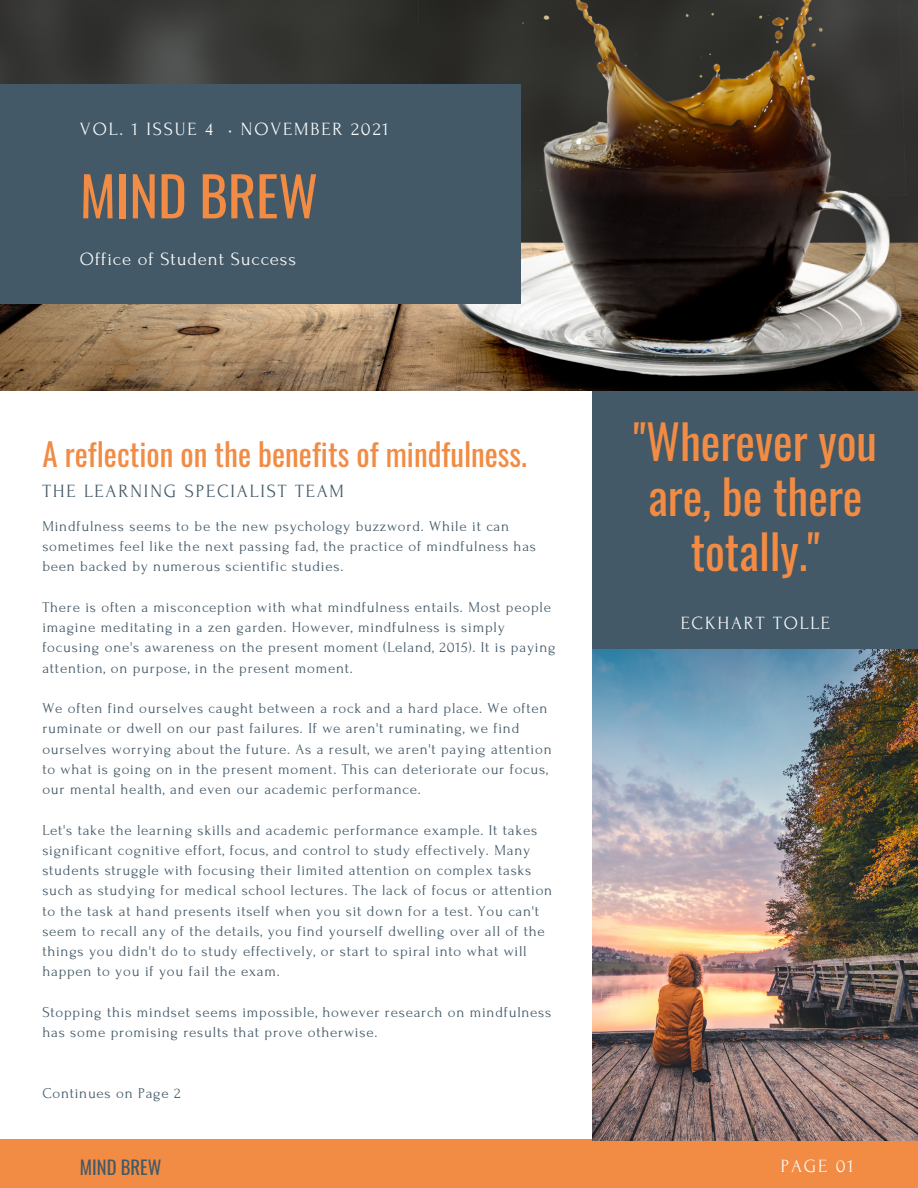
<style>
.page{position:relative;width:918px;height:1188px;background:#fff}
.page>*{position:absolute;margin:0;border:0;box-sizing:border-box;transform-origin:0 0}
.t1{font:54.45px "Oswald";color:#f28b43}
.t2{font:46.65px/55.1px "Oswald";color:#f28b43;text-align:center}
.t3{font:31.2px "Oswald";color:#f28b43}
.t4{font:18.6px "Forum";letter-spacing:.1em;color:#fafafa}
.t5{font:18.6px "Forum";letter-spacing:.1em;color:#435967}
.t6{font:18.6px "Forum";letter-spacing:.05em;color:#fafafa}
.t7{font:18.6px "Oswald";color:#435967}
.t8{font:15px/20.2px "Forum";letter-spacing:.05em;color:#435967}
</style>
<div class="page">
<div style="left:593px;top:342px;width:325px;height:846px;background:#435967"></div>
<img style="left:0;top:0;width:918px;height:391px">
<div style="left:0;top:84px;width:521px;height:219px;background:#435967"></div>
<div style="left:0;top:1140px;width:918px;height:48px;background:#f28b43"></div>
<img style="left:593px;top:650px;width:325px;height:490px">
<p class="t4" style="left:80px;top:119px;width:310px">VOL. 1 ISSUE 4 • NOVEMBER 2021</p>
<p class="t1" style="left:80px;top:153px;width:240px">MIND BREW</p>
<p class="t6" style="left:80px;top:249px;width:218px">Office of Student Success</p>
<p class="t3" style="left:42px;top:430px;width:486px">A reflection on the benefits of mindfulness.</p>
<p class="t5" style="left:42px;top:481px;width:303px">THE LEARNING SPECIALIST TEAM</p>
<p class="t8" style="left:42px;top:516px;width:495px">Mindfulness seems to be the new psychology buzzword. While it can sometimes feel like the next passing fad, the practice of mindfulness has been backed by numerous scientific studies.</p>
<p class="t8" style="left:42px;top:597px;width:515px">There is often a misconception with what mindfulness entails. Most people imagine meditating in a zen garden. However, mindfulness is simply focusing one's awareness on the present moment (Leland, 2015). It is paying attention, on purpose, in the present moment.</p>
<p class="t8" style="left:42px;top:698px;width:511px">We often find ourselves caught between a rock and a hard place. We often ruminate or dwell on our past failures. If we aren't ruminating, we find ourselves worrying about the future. As a result, we aren't paying attention to what is going on in the present moment. This can deteriorate our focus, our mental health, and even our academic performance.</p>
<p class="t8" style="left:42px;top:820px;width:511px">Let's take the learning skills and academic performance example. It takes significant cognitive effort, focus, and control to study effectively. Many students struggle with focusing their limited attention on complex tasks such as studying for medical school lectures. The lack of focus or attention to the task at hand presents itself when you sit down for a test. You can't seem to recall any of the details, you find yourself dwelling over all of the things you didn't do to study effectively, or start to spiral into what will happen to you if you fail the exam.</p>
<p class="t8" style="left:42px;top:1002px;width:511px">Stopping this mindset seems impossible, however research on mindfulness has some promising results that prove otherwise.</p>
<p class="t8" style="left:42px;top:1083px;width:140px">Continues on Page 2</p>
<p class="t2" style="left:634px;top:412px;width:245px">"Wherever you are, be there totally."</p>
<p class="t4" style="left:681px;top:613px;width:151px">ECKHART TOLLE</p>
<p class="t7" style="left:80px;top:1152px;width:83px">MIND BREW</p>
<p class="t4" style="left:781px;top:1156px;width:74px">PAGE 01</p>
</div>
